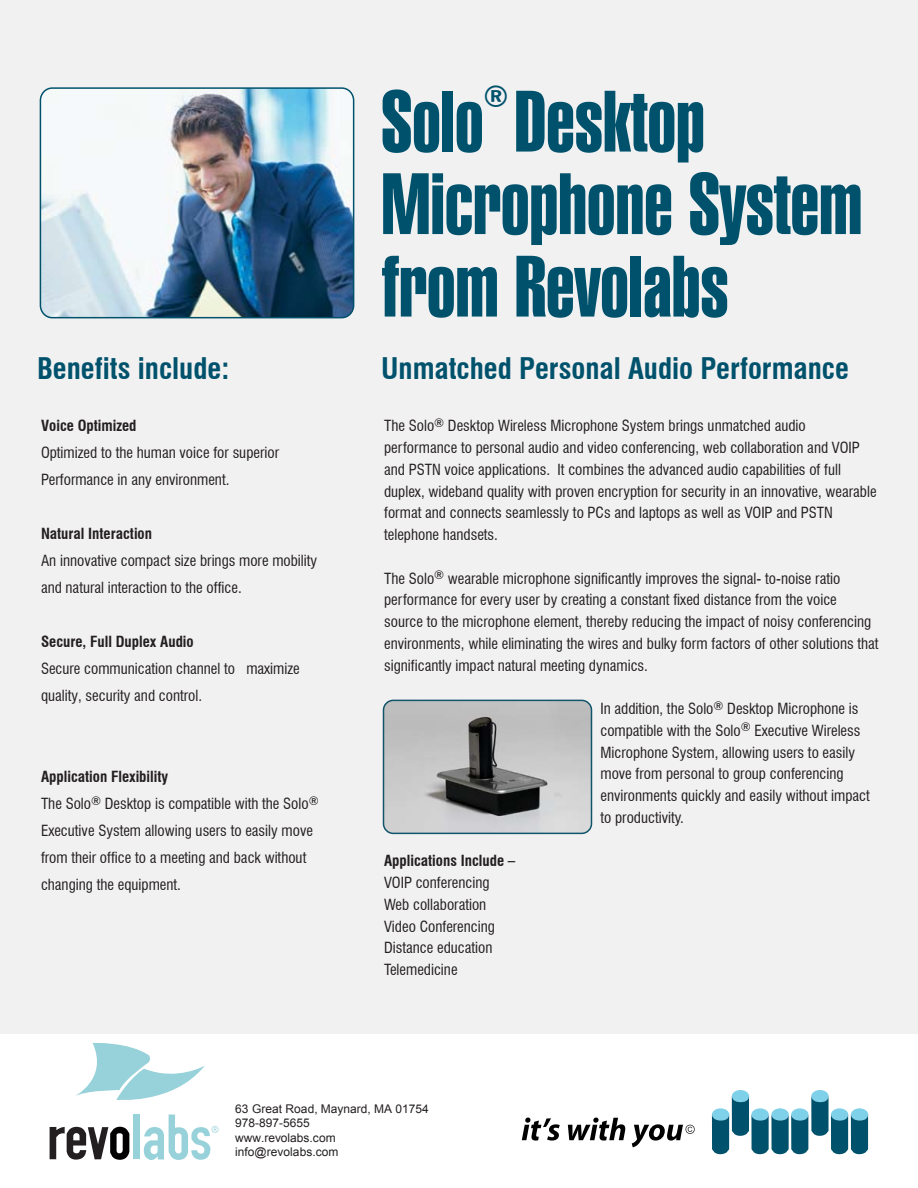
<style>
.page{position:relative;width:918px;height:1188px;background:#fff}
.page>*{position:absolute;margin:0;border:0;box-sizing:border-box;transform-origin:0 0}
.t1{font:84.45px/82.5px "Swiss 911 BT Extra Compressed";color:#00526c}
.t2{font:30px "Swiss 911 BT Extra Compressed";color:#00526c}
.t3{font:700 condensed 29.1px "Swiss 721 BT";color:#00526c}
.t4{font:condensed 15px/21.8px "Swiss 721 BT";color:#231f20}
.t5{font:700 condensed 15px "Swiss 721 BT";color:#231f20}
.t6{font:12px/14.4px "Arial";color:#231f20}
.s1{font-weight:700}
</style>
<div class="page">
<div style="left:0;top:0;width:918px;height:1034px;background:#f2f1f2"></div>
<img style="left:40px;top:88px;width:314px;height:230px;border-radius:12px">
<div style="left:40px;top:87px;width:314px;height:231px;border:2px solid #00526c;border-radius:12px"></div>
<svg style="left:76px;top:1042px;width:129px;height:58px"></svg>
<svg style="left:50px;top:1126px;width:79px;height:34px"></svg>
<div style="left:134px;top:1114px;width:6px;height:45px;background:#97d1d9"></div>
<svg style="left:144px;top:1114px;width:75px;height:46px"></svg>
<svg style="left:522px;top:1118px;width:38px;height:23px"></svg>
<svg style="left:568px;top:1118px;width:57px;height:23px"></svg>
<svg style="left:632px;top:1124px;width:63px;height:23px"></svg>
<div style="left:732px;top:1090px;width:17px;height:12px;background:#7ed1e8;border-radius:50%"></div>
<div style="left:811px;top:1090px;width:18px;height:12px;background:#7ed1e8;border-radius:50%"></div>
<svg style="left:712px;top:1096px;width:157px;height:58px"></svg>
<img style="left:384px;top:700px;width:208px;height:133px;border-radius:10px">
<div style="left:383px;top:700px;width:209px;height:134px;border:2px solid #10556a;border-radius:10px"></div>
<h2 class="t2" style="left:484px;top:79px;width:26px">®</h2>
<h1 class="t1" style="left:381px;top:82px;width:325px">Solo Desktop</h1>
<h3 class="t3" style="left:37px;top:351px;width:194px">Benefits include:</h3>
<p class="t5" style="left:41px;top:417px;width:97px">Voice Optimized</p>
<p class="t4" style="left:41px;top:439px;width:240px;line-height:27px">Optimized to the human voice for superior<br>Performance in any environment.</p>
<p class="t5" style="left:41px;top:525px;width:113px">Natural Interaction</p>
<p class="t4" style="left:41px;top:547px;width:278px;line-height:27px">An innovative compact size brings more mobility and natural interaction to the office.</p>
<p class="t5" style="left:41px;top:633px;width:154px">Secure, Full Duplex Audio</p>
<p class="t4" style="left:41px;top:655px;width:260px;line-height:27px">Secure communication channel to maximize quality, security and control.</p>
<p class="t4" style="left:41px;top:763px;width:279px;line-height:27px"><span class="s1">Application Flexibility<br></span>The Solo<sup>®</sup> Desktop is compatible with the Solo<sup>® </sup>Executive System allowing users to easily move from their office to a meeting and back without changing the equipment.</p>
<h1 class="t1" style="left:381px;top:164px;width:482px">Microphone System from Revolabs</h1>
<h3 class="t3" style="left:381px;top:351px;width:469px">Unmatched Personal Audio Performance</h3>
<p class="t4" style="left:384px;top:415px;width:494px">The Solo<sup>®</sup> Desktop Wireless Microphone System brings unmatched audio performance to personal audio and video conferencing, web collaboration and VOIP and PSTN voice applications. It combines the advanced audio capabilities of full duplex, wideband quality with proven encryption for security in an innovative, wearable format and connects seamlessly to PCs and laptops as well as VOIP and PSTN telephone handsets.</p>
<p class="t4" style="left:384px;top:567px;width:496px">The Solo<sup>®</sup> wearable microphone significantly improves the signal- to-noise ratio performance for every user by creating a constant fixed distance from the voice source to the microphone element, thereby reducing the impact of noisy conferencing environments, while eliminating the wires and bulky form factors of other solutions that significantly impact natural meeting dynamics.</p>
<p class="t4" style="left:601px;top:698px;width:271px">In addition, the Solo<sup>®</sup> Desktop Microphone is compatible with the Solo<sup>®</sup> Executive Wireless Microphone System, allowing users to easily move from personal to group conferencing environments quickly and easily without impact to productivity.</p>
<p class="t5" style="left:384px;top:852px;width:133px">Applications Include –</p>
<p class="t4" style="left:384px;top:872px;width:112px">VOIP conferencing<br>Web collaboration<br>Video Conferencing<br>Distance education<br>Telemedicine</p>
<p class="t6" style="left:235px;top:1102px;width:195px">63 Great Road, Maynard, MA 01754<br>978-897-5655<br>www.revolabs.com info@revolabs.com</p>
</div>
